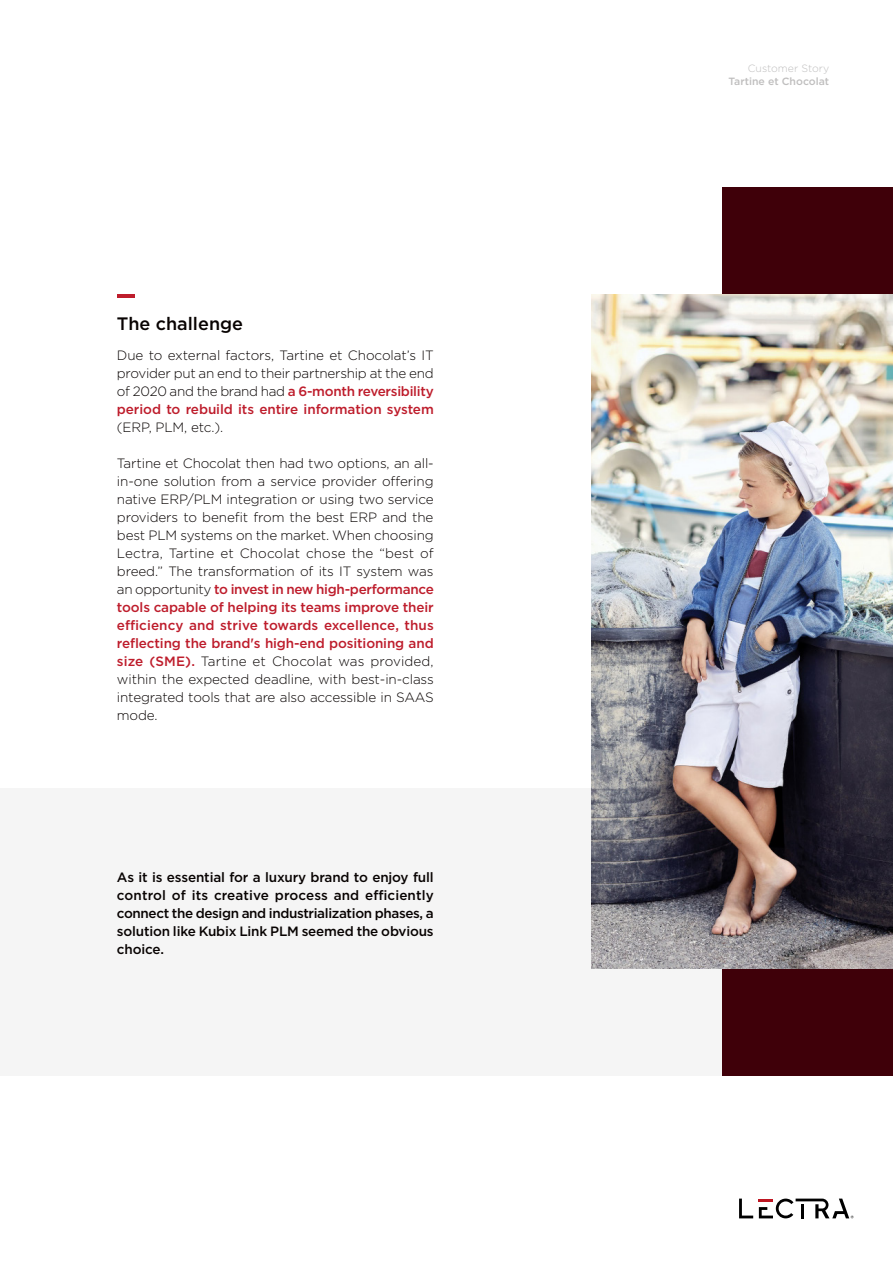
<style>
.page{position:relative;width:893px;height:1263px;background:#fff}
.page>*{position:absolute;margin:0;border:0;box-sizing:border-box;transform-origin:0 0}
.t1{font:500 18px "Gotham";color:#080302}
.t2{font:300 13.5px/18px "Gotham";letter-spacing:-.015em;color:#080302;text-align:justify}
.t3{font:500 13.5px/18px "Gotham";letter-spacing:-.015em;color:#080302;text-align:justify}
.t4{font:500 10.5px "Gotham";color:#bfbebe}
.t5{font:300 10.5px "Gotham";color:#bfbebe}
.s1{font-weight:500;color:#be1d2c}
</style>
<div class="page">
<div style="left:0;top:789px;width:893px;height:287px;background:#f5f5f5"></div>
<div style="left:723px;top:187px;width:170px;height:889px;background:#3f0009"></div>
<hr style="left:117px;top:294px;width:17px;height:4px;background:#be1d2c">
<img style="left:591px;top:295px;width:302px;height:673px">
<svg style="left:739px;top:1198px;width:14px;height:20px"></svg>
<svg style="left:759px;top:1198px;width:95px;height:20px"></svg>
<h1 class="t1" style="left:117px;top:312px;width:128px">The challenge</h1>
<p class="t2" style="left:117px;top:346px;width:318px">Due to external factors, Tartine et Chocolat’s IT provider put an end to their partnership at the end of 2020 and the brand had <span class="s1">a 6-month reversibility period to rebuild its entire information system</span></p>
<p class="t2" style="left:117px;top:418px;width:108px">(ERP, PLM, etc.).</p>
<p class="t2" style="left:117px;top:454px;width:318px">Tartine et Chocolat then had two options, an all&shy;in-one solution from a service provider offering native ERP/PLM integration or using two service providers to benefit from the best ERP and the best PLM systems on the market. When choosing Lectra, Tartine et Chocolat chose the “best of breed.” The transformation of its IT system was an opportunity <span class="s1">to invest in new high-performance tools capable of helping its teams improve their efficiency and strive towards excellence, thus reflecting the brand's high-end positioning and size (SME).</span> Tartine et Chocolat was provided, within the expected deadline, with best-in-class integrated tools that are also accessible in SAAS mode.</p>
<p class="t3" style="left:117px;top:868px;width:318px">As it is essential for a luxury brand to enjoy full control of its creative process and efficiently connect the design and industrialization phases, a solution like Kubix Link PLM seemed the obvious choice.</p>
<p class="t5" style="left:748px;top:62px;width:83px">Customer Story</p>
<p class="t4" style="left:729px;top:74px;width:102px">Tartine et Chocolat</p>
</div>
